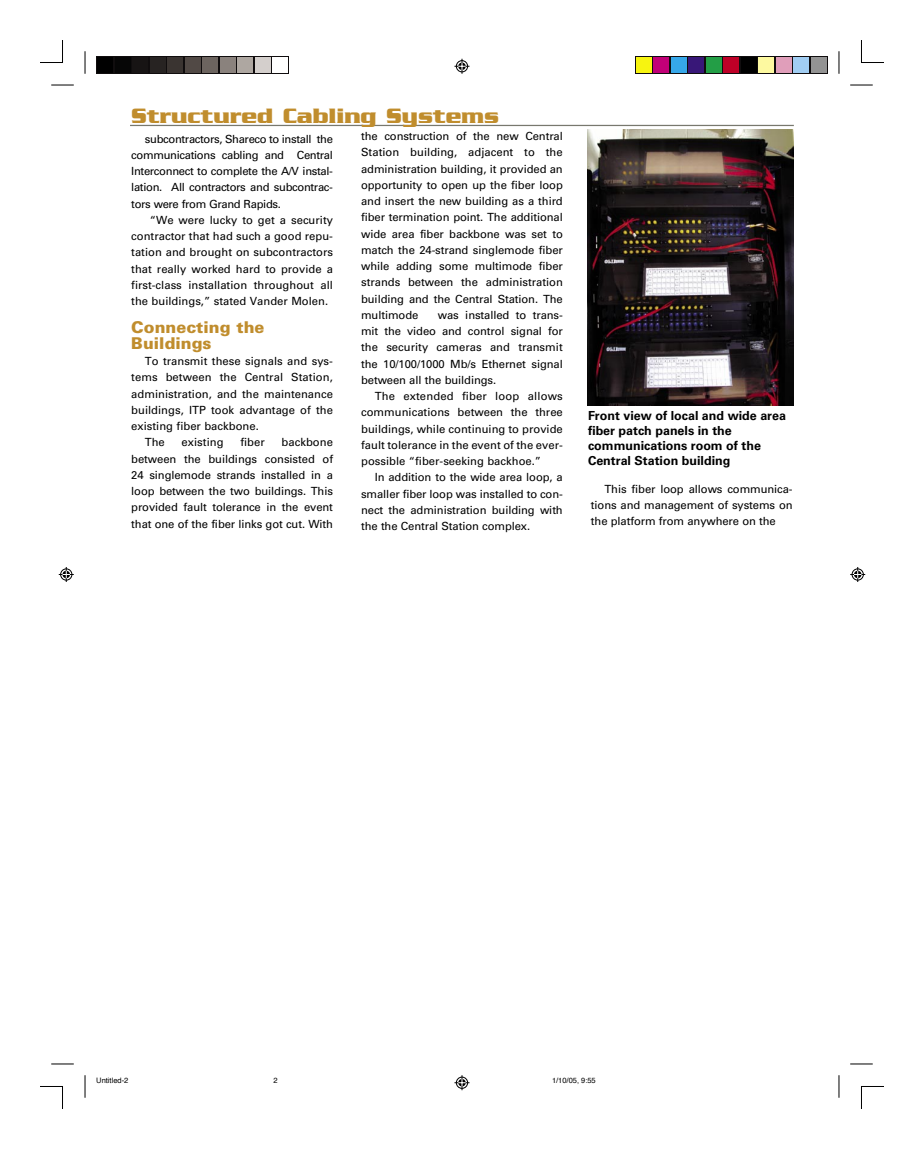
<style>
.page{position:relative;width:924px;height:1149px;background:#fff}
.page>*{position:absolute;margin:0;border:0;box-sizing:border-box;transform-origin:0 0}
.t1{font:700 22.5px "Serpentine";color:#c08d2d}
.Subhead_1_-_2004{font:900 16.25px/16.2px "Univers";color:#c08d2d}
.Captions{font:700 12.5px/15px "Univers";color:#000}
.Body_2004{font:11.25px/16.2px "Univers";letter-spacing:-.01em;color:#000;text-align:justify}
.t2{font:7.5px "Helvetica";color:#000}
</style>
<div class="page">
<hr style="left:130px;top:125px;width:664px;height:1px;background:#78786e">
<img style="left:588px;top:129px;width:205px;height:277px">
<svg style="left:96px;top:56px;width:193px;height:18px"></svg>
<div style="left:98px;top:58px;width:14px;height:14px;background:#000"></div>
<div style="left:115px;top:58px;width:15px;height:14px;background:#060606"></div>
<div style="left:132px;top:58px;width:16px;height:14px;background:#171414"></div>
<div style="left:150px;top:58px;width:15px;height:14px;background:#272322"></div>
<div style="left:168px;top:58px;width:14px;height:14px;background:#3a3431"></div>
<div style="left:185px;top:58px;width:15px;height:14px;background:#514945"></div>
<div style="left:202px;top:58px;width:16px;height:14px;background:#6c645f"></div>
<div style="left:220px;top:58px;width:15px;height:14px;background:#8a827d"></div>
<div style="left:238px;top:58px;width:14px;height:14px;background:#aea7a1"></div>
<div style="left:255px;top:58px;width:15px;height:14px;background:#d4cfcc"></div>
<div style="left:272px;top:58px;width:16px;height:14px;background:#fff"></div>
<svg style="left:635px;top:56px;width:193px;height:18px"></svg>
<div style="left:636px;top:58px;width:15px;height:14px;background:#f7f410"></div>
<div style="left:654px;top:58px;width:15px;height:14px;background:#c10077"></div>
<div style="left:671px;top:58px;width:15px;height:14px;background:#36a7e9"></div>
<div style="left:689px;top:58px;width:15px;height:14px;background:#381778"></div>
<div style="left:706px;top:58px;width:15px;height:14px;background:#239e46"></div>
<div style="left:724px;top:58px;width:15px;height:14px;background:#be0027"></div>
<div style="left:741px;top:58px;width:15px;height:14px;background:#000"></div>
<div style="left:759px;top:58px;width:15px;height:14px;background:#fdf9a0"></div>
<div style="left:776px;top:58px;width:15px;height:14px;background:#e09eba"></div>
<div style="left:794px;top:58px;width:15px;height:14px;background:#a1cdf2"></div>
<div style="left:811px;top:58px;width:15px;height:14px;background:#939393"></div>
<svg style="left:85px;top:51px;width:1px;height:23px"></svg>
<svg style="left:51px;top:85px;width:23px;height:1px"></svg>
<svg style="left:839px;top:51px;width:1px;height:23px"></svg>
<svg style="left:850px;top:85px;width:22px;height:1px"></svg>
<svg style="left:85px;top:1075px;width:1px;height:23px"></svg>
<svg style="left:51px;top:1064px;width:23px;height:1px"></svg>
<svg style="left:839px;top:1075px;width:1px;height:23px"></svg>
<svg style="left:850px;top:1064px;width:22px;height:1px"></svg>
<svg style="left:40px;top:40px;width:23px;height:23px"></svg>
<svg style="left:861px;top:40px;width:23px;height:23px"></svg>
<svg style="left:40px;top:1086px;width:23px;height:23px"></svg>
<svg style="left:861px;top:1086px;width:23px;height:23px"></svg>
<svg style="left:454px;top:59px;width:15px;height:15px"></svg>
<svg style="left:454px;top:1075px;width:15px;height:15px"></svg>
<svg style="left:59px;top:567px;width:15px;height:15px"></svg>
<svg style="left:850px;top:567px;width:15px;height:15px"></svg>
<p class="t1" style="left:131px;top:103px;width:369px">Structured Cabling Systems</p>
<p class="Body_2004" style="left:131px;top:131px;width:203px;text-indent:14px">subcontractors, Shareco to install the communications cabling and Central Interconnect to complete the A/V instal&shy;lation. All contractors and subcontrac&shy;tors were from Grand Rapids.</p>
<p class="Body_2004" style="left:131px;top:212px;width:203px;text-indent:19px">“We were lucky to get a security contractor that had such a good repu&shy;tation and brought on subcontractors that really worked hard to provide a first-class installation throughout all the buildings,” stated Vander Molen.</p>
<p class="Subhead_1_-_2004" style="left:131px;top:319px;width:135px">Connecting the<br>Buildings</p>
<p class="Body_2004" style="left:131px;top:353px;width:203px;text-indent:14px">To transmit these signals and sys&shy;tems between the Central Station, administration, and the maintenance buildings, ITP took advantage of the existing fiber backbone.</p>
<p class="Body_2004" style="left:145px;top:434px;width:22px">The</p>
<p class="Body_2004" style="left:182px;top:434px;width:43px">existing</p>
<p class="Body_2004" style="left:240px;top:434px;width:26px">fiber</p>
<p class="Body_2004" style="left:361px;top:128px;width:203px">the construction of the new Central Station building, adjacent to the administration building, it provided an opportunity to open up the fiber loop and insert the new building as a third fiber termination point. The additional wide area fiber backbone was set to match the 24-strand singlemode fiber while adding some multimode fiber strands between the administration building and the Central Station. The multimode</p>
<p class="Body_2004" style="left:361px;top:307px;width:203px;text-indent:77px">was installed to trans&shy;mit the video and control signal for the security cameras and transmit the 10/100/1000 Mb/s Ethernet signal between all the buildings.</p>
<p class="Body_2004" style="left:361px;top:388px;width:203px;text-indent:14px">The extended fiber loop allows communications between the three buildings, while continuing to provide fault tolerance in the event of the ever&shy;possible “fiber-seeking backhoe.”</p>
<p class="Body_2004" style="left:361px;top:469px;width:203px;text-indent:14px">In addition to the wide area loop, a smaller fiber loop was installed to con&shy;nect the administration building with the the Central Station complex.</p>
<p class="Body_2004" style="left:591px;top:481px;width:203px;text-indent:14px">This fiber loop allows communica&shy;tions and management of systems on the platform from anywhere on the</p>
<p class="Captions" style="left:588px;top:408px;width:199px">Front view of local and wide area fiber patch panels in the communications room of the<br>Central Station building</p>
<p class="Body_2004" style="left:131px;top:434px;width:203px;text-indent:150px">backbone between the buildings consisted of 24 singlemode strands installed in a loop between the two buildings. This provided fault tolerance in the event that one of the fiber links got cut. With</p>
<p class="t2" style="left:96px;top:1075px;width:34px">Untitled-2</p>
<p class="t2" style="left:273px;top:1075px;width:6px">2</p>
<p class="t2" style="left:552px;top:1075px;width:45px">1/10/05, 9:55</p>
</div>
